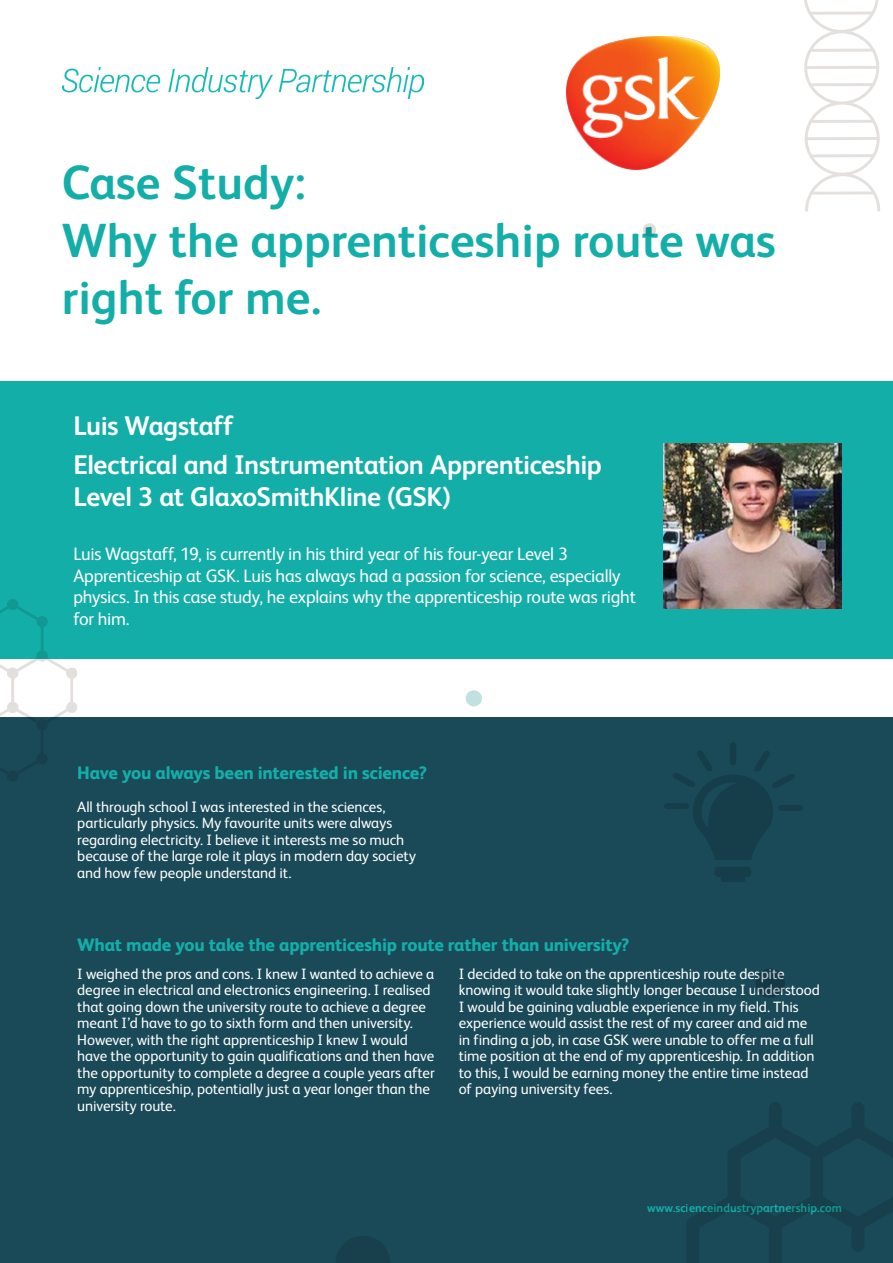
<style>
.page{position:relative;width:893px;height:1263px;background:#fff}
.page>*{position:absolute;margin:0;border:0;box-sizing:border-box;transform-origin:0 0}
.t1{font:700 48px/57.6px "FS Albert";color:#14aea9}
.Body_Copy{font:700 27px/32.4px "FS Albert";letter-spacing:-.015em;color:#fff}
.Body_Copy-2{font:18px/21.6px "FS Albert";letter-spacing:-.015em;color:#fff}
.Body_Copy-3{font:800 18px "FS Albert";letter-spacing:-.015em;color:#14aea9}
.Body_Copy-4{font:15px/16.5px "FS Albert";letter-spacing:-.005em;color:#fff}
.t2{font:700 12px "FS Albert";color:#14aea9}
</style>
<div class="page">
<div style="left:0;top:718px;width:893px;height:545px;background:#1a4a58"></div>
<div style="left:466px;top:690px;width:16px;height:16px;background:#c1e1e1;border-radius:50%"></div>
<img style="left:62px;top:67px;width:361px;height:32px">
<div style="left:0;top:381px;width:893px;height:277px;background:#14aea9"></div>
<img style="left:664px;top:443px;width:178px;height:165px">
<svg style="left:715px;top:867px;width:36px;height:15px"></svg>
<svg style="left:664px;top:743px;width:139px;height:117px"></svg>
<img style="left:566px;top:37px;width:154px;height:132px">
<div style="left:755px;top:968px;width:30px;height:30px;background:#133946;border-radius:50%"></div>
<svg style="left:336px;top:1236px;width:54px;height:27px"></svg>
<div style="left:643px;top:223px;width:13px;height:14px;background:#e2dfdd;border-radius:50%"></div>
<svg style="left:0;top:599px;width:77px;height:182px"></svg>
<svg style="left:804px;top:0;width:76px;height:212px"></svg>
<svg style="left:687px;top:1102px;width:206px;height:161px"></svg>
<p class="t1" style="left:62px;top:153px;width:716px">Case Study:<br>Why the apprenticeship route was right for me.</p>
<p class="Body_Copy" style="left:73px;top:409px;width:161px">Luis Wagstaff</p>
<p class="Body_Copy" style="left:73px;top:448px;width:530px">Electrical and Instrumentation Apprenticeship<br>Level 3 at GlaxoSmithKline (GSK)</p>
<p class="Body_Copy-2" style="left:73px;top:543px;width:564px">Luis Wagstaff, 19, is currently in his third year of his four-year Level 3<br>Apprenticeship at GSK. Luis has always had a passion for science, especially physics. In this case study, he explains why the apprenticeship route was right for him.</p>
<p class="Body_Copy-3" style="left:77px;top:763px;width:351px">Have you always been interested in science?</p>
<p class="Body_Copy-4" style="left:77px;top:798px;width:340px">All through school I was interested in the sciences, particularly physics. My favourite units were always regarding electricity. I believe it interests me so much because of the large role it plays in modern day society and how few people understand it.</p>
<p class="Body_Copy-3" style="left:77px;top:934px;width:554px">What made you take the apprenticeship route rather than university?</p>
<p class="Body_Copy-4" style="left:77px;top:965px;width:359px">I weighed the pros and cons. I knew I wanted to achieve a degree in electrical and electronics engineering. I realised that going down the university route to achieve a degree meant I’d have to go to sixth form and then university.<br>However, with the right apprenticeship I knew I would have the opportunity to gain qualifications and then have the opportunity to complete a degree a couple years after my apprenticeship, potentially just a year longer than the university route.</p>
<p class="Body_Copy-4" style="left:459px;top:965px;width:363px">I decided to take on the apprenticeship route despite knowing it would take slightly longer because I understood I would be gaining valuable experience in my field. This experience would assist the rest of my career and aid me in finding a job, in case GSK were unable to offer me a full time position at the end of my apprenticeship. In addition to this, I would be earning money the entire time instead of paying university fees.</p>
<p class="t2" style="left:647px;top:1201px;width:196px">www.scienceindustrypartnership.com</p>
</div>
